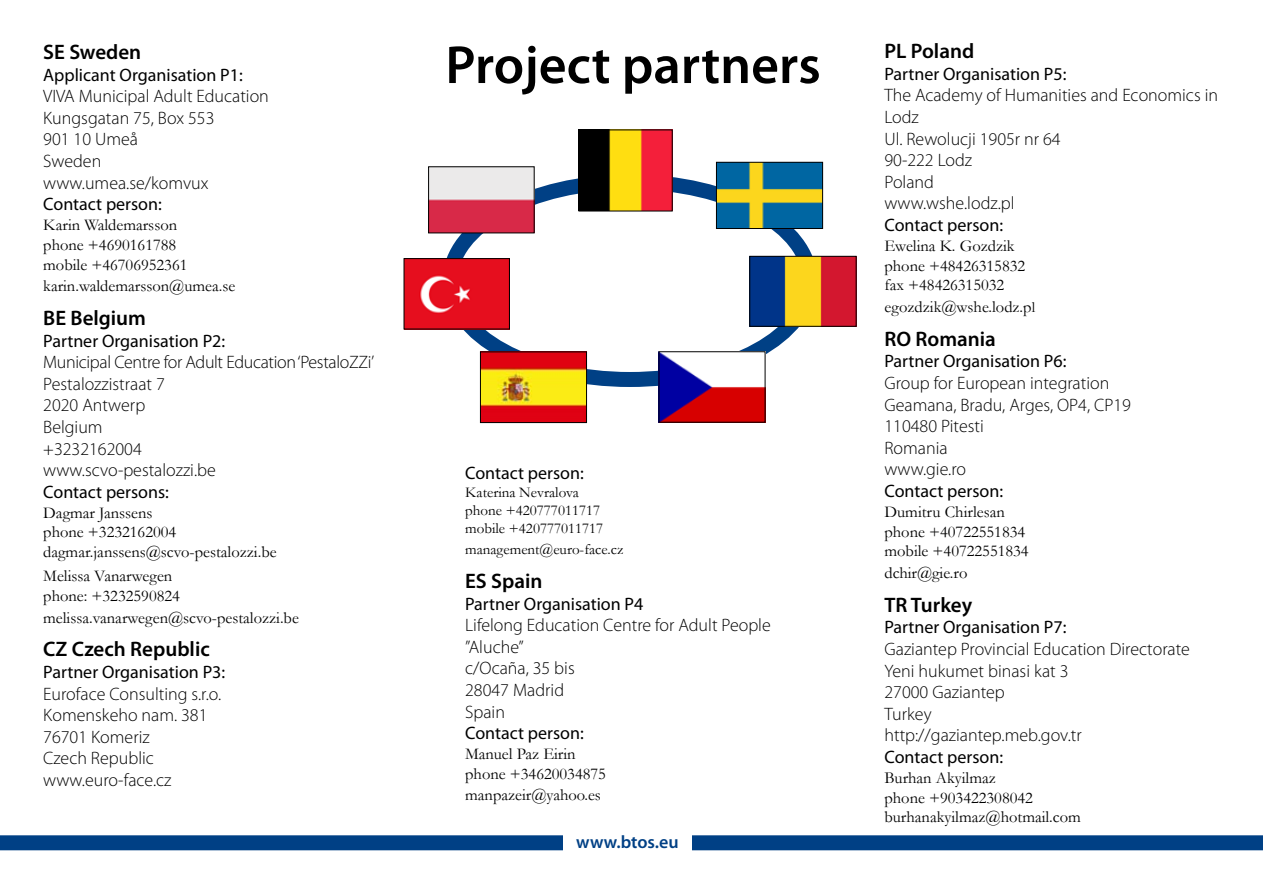
<style>
.page{position:relative;width:1263px;height:893px;background:#fff}
.page>*{position:absolute;margin:0;border:0;box-sizing:border-box;transform-origin:0 0}
.t1{font:600 54px "Myriad Pro";color:#000}
.t2{font:600 21px "Myriad Pro";color:#000}
.t3{font:300 18px/21.6px "Myriad Pro";color:#000}
.t4{font:18px "Myriad Pro";color:#000}
.t5{font:600 18px "Myriad Pro";color:#004085}
.t6{font:16.5px/19.8px "Garamond";color:#000}
.t7{font:15px/18px "Garamond";color:#000}
.s1{font-size:15px}
</style>
<div class="page">
<div style="left:0;top:835px;width:1263px;height:15px;background:#004085"></div>
<div style="left:443px;top:174px;width:374px;height:213px;border:15px solid #004085;border-radius:50%"></div>
<img style="left:718px;top:164px;width:103px;height:63px">
<div style="left:716px;top:162px;width:107px;height:67px;border:1px solid #000"></div>
<img style="left:406px;top:261px;width:101px;height:66px">
<img style="left:661px;top:354px;width:102px;height:66px">
<img style="left:482px;top:354px;width:103px;height:67px">
<div style="left:480px;top:352px;width:107px;height:71px;border:1px solid #000"></div>
<img style="left:752px;top:258px;width:102px;height:66px">
<div style="left:750px;top:256px;width:106px;height:70px;border:1px solid #000"></div>
<img style="left:430px;top:169px;width:102px;height:62px">
<img style="left:581px;top:132px;width:89px;height:77px">
<div style="left:579px;top:130px;width:93px;height:81px;border:1px solid #000"></div>
<div style="left:563px;top:828px;width:129px;height:27px;background:#fff"></div>
<p class="t2" style="left:43px;top:39px;width:100px">SE Sweden</p>
<p class="t4" style="left:43px;top:63px;width:201px">Applicant Organisation P1:</p>
<p class="t3" style="left:43px;top:85px;width:227px">VIVA Municipal Adult Education<br>Kungsgatan 75, Box 553<br>901 10 Umeå<br>Sweden www.umea.se/komvux</p>
<p class="t4" style="left:43px;top:193px;width:120px">Contact person:</p>
<p class="t6" style="left:43px;top:215px;width:146px">Karin Waldemarsson phone +4690161788 mobile +46706952361</p>
<p class="t6" style="left:43px;top:276px;width:193px">karin.waldemarsson@umea.se</p>
<p class="t2" style="left:43px;top:305px;width:104px">BE Belgium</p>
<p class="t4" style="left:43px;top:329px;width:183px">Partner Organisation P2:</p>
<p class="t3" style="left:43px;top:351px;width:333px">Municipal Centre for Adult Education ‘PestaloZZi’<br>Pestalozzistraat 7<br>2020 Antwerp<br>Belgium<br>+3232162004<br>www.scvo-pestalozzi.be</p>
<p class="t4" style="left:43px;top:481px;width:127px">Contact persons:</p>
<p class="t6" style="left:43px;top:502px;width:235px">Dagmar Janssens<br>phone +3232162004 dagmar.janssens@scvo-pestalozzi.be</p>
<p class="t6" style="left:43px;top:566px;width:138px">Melissa Vanarwegen phone: +3232590824</p>
<p class="t6" style="left:43px;top:607px;width:257px">melissa.vanarwegen@scvo-pestalozzi.be</p>
<p class="t2" style="left:43px;top:636px;width:168px">CZ Czech Republic</p>
<p class="t4" style="left:43px;top:661px;width:183px">Partner Organisation P3:</p>
<p class="t3" style="left:43px;top:683px;width:179px">Euroface Consulting s.r.o.<br>Komenskeho nam. 381<br>76701 Komeriz<br>Czech Republic www.euro-face.cz</p>
<h1 class="t1" style="left:445px;top:31px;width:377px">Project partners</h1>
<p class="t4" style="left:465px;top:461px;width:120px">Contact person:</p>
<p class="t7" style="left:465px;top:482px;width:140px">Katerina Nevralova phone +420777011717 mobile +420777011717</p>
<p class="t7" style="left:465px;top:540px;width:160px">management@euro-face.cz</p>
<p class="t2" style="left:465px;top:567px;width:79px">ES Spain</p>
<p class="t4" style="left:465px;top:592px;width:180px">Partner Organisation P4</p>
<p class="t3" style="left:465px;top:614px;width:307px">Lifelong Education Centre for Adult People ”Aluche”<br>c/Ocaña, 35 bis<br>28047 Madrid<br>Spain</p>
<p class="t4" style="left:465px;top:722px;width:120px">Contact person:</p>
<p class="t6" style="left:465px;top:743px;width:142px">Manuel Paz Eirin phone +34620034875</p>
<p class="t6" style="left:465px;top:785px;width:137px">manpazeir@yahoo.es</p>
<p class="t5" style="left:576px;top:831px;width:104px">www.btos.eu</p>
<p class="t2" style="left:884px;top:38px;width:91px">PL Poland</p>
<p class="t4" style="left:884px;top:63px;width:183px">Partner Organisation P5:</p>
<p class="t3" style="left:884px;top:85px;width:335px">The Academy of Humanities and Economics in<br>Lodz<br>Ul. Rewolucji 1905r nr 64<br>90-222 Lodz<br>Poland<br>www.wshe.lodz.pl</p>
<p class="t4" style="left:884px;top:214px;width:120px">Contact person:</p>
<p class="t6" style="left:884px;top:235px;width:142px">Ewelina K. Gozdzik phone +48426315832 fax +48426315032</p>
<p class="t6" style="left:884px;top:297px;width:152px">egozdzik@wshe.lodz.p<span class="s1">l</span></p>
<p class="t2" style="left:884px;top:325px;width:113px">RO Romania</p>
<p class="t4" style="left:884px;top:350px;width:183px">Partner Organisation P6:</p>
<p class="t3" style="left:884px;top:372px;width:248px">Group for European integration<br>Geamana, Bradu, Arges, OP4, CP19<br>110480 Pitesti<br>Romania<br>www.gie.ro</p>
<p class="t4" style="left:884px;top:480px;width:120px">Contact person:</p>
<p class="t6" style="left:884px;top:501px;width:146px">Dumitru Chirlesan phone +40722551834 mobile +40722551834</p>
<p class="t6" style="left:884px;top:562px;width:84px">dchir@gie.ro</p>
<p class="t2" style="left:884px;top:591px;width:89px">TR Turkey</p>
<p class="t4" style="left:884px;top:616px;width:183px">Partner Organisation P7:</p>
<p class="t3" style="left:884px;top:638px;width:307px">Gaziantep Provincial Education Directorate<br>Yeni hukumet binasi kat 3<br>27000 Gaziantep<br>Turkey<br>http://gaziantep.meb.gov.tr</p>
<p class="t4" style="left:884px;top:746px;width:120px">Contact person:</p>
<p class="t6" style="left:884px;top:767px;width:198px">Burhan Akyilmaz<br>phone +903422308042 burhanakyilmaz@hotmail.com</p>
</div>
